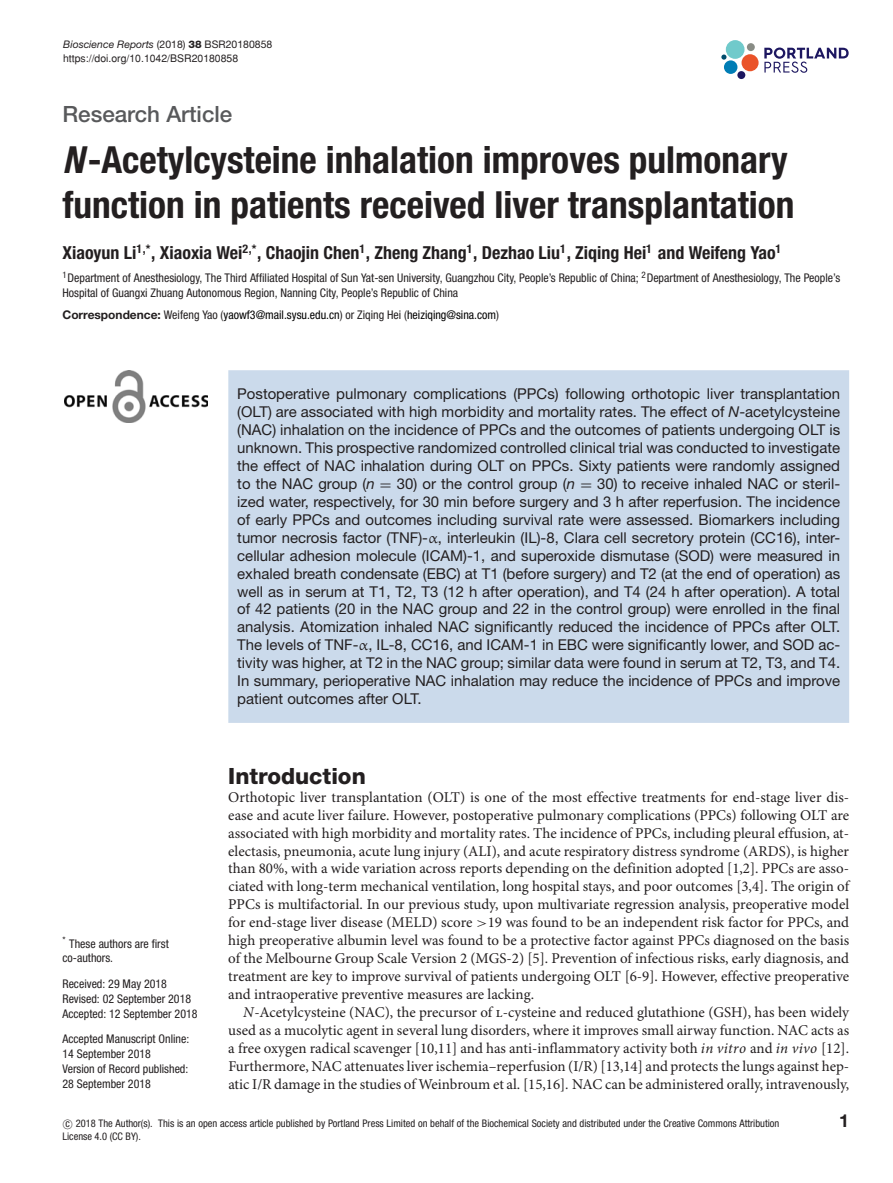
<style>
.page{position:relative;width:893px;height:1183px;background:#fff}
.page>*{position:absolute;margin:0;border:0;box-sizing:border-box;transform-origin:0 0}
.t1{font:700 condensed 37.35px/44.8px "Helvetica Neue LT Std";color:#231f20}
.t2{font:500 22.35px "Helvetica Neue LT Std";color:#58595b}
.t3{font:800 22.35px "Helvetica Neue LT Std";color:#231f20}
.t4{font:700 condensed 18px "Helvetica Neue LT Std";color:#231f20}
.t5{font:700 18px "Helvetica Neue LT Std";color:#231f20}
.t6{font:15px/18px "Minion Pro";color:#231f20;text-align:justify}
.t7{font:15px/18px "Helvetica Neue LT Std";color:#231f20;text-align:justify}
.t8{font:condensed 12px/15px "Helvetica Neue LT Std";color:#231f20}
.t9{font:condensed 12px "Helvetica Neue LT Std";color:#000}
.t10{font:condensed 10.5px/13.5px "Helvetica Neue LT Std";color:#231f20}
.t11{font:italic 10.5px "Helvetica Neue LT Std";color:#231f20}
.t12{font:10.5px "Helvetica";color:#231f20}
.s1{font-style:normal}
.s2{font-weight:800;font-style:normal}
.s3{font-style:italic}
.s4{font-weight:700;font-stretch:normal;color:#231f20}
.s5{color:#231f20}
.s6{font-family:"MTSY"}
.s7{font-family:"EURM10"}
.s8{font-family:"RMTMI"}
.s9{font-family:"CMSY10";font-stretch:normal}
</style>
<div class="page">
<svg style="left:764px;top:48px;width:85px;height:25px"></svg>
<div style="left:726px;top:40px;width:18px;height:19px;background:#70cacb;border-radius:50%"></div>
<div style="left:741px;top:54px;width:18px;height:17px;background:#ea5329;border-radius:50%"></div>
<div style="left:724px;top:60px;width:13px;height:14px;background:#007db5;border-radius:50%"></div>
<div style="left:737px;top:71px;width:8px;height:8px;background:#1d1760;border-radius:50%"></div>
<div style="left:747px;top:43px;width:8px;height:8px;background:#888c85;border-radius:50%"></div>
<svg style="left:721px;top:54px;width:5px;height:6px"></svg>
<img style="left:65px;top:370px;width:143px;height:52px">
<div style="left:228px;top:370px;width:621px;height:352px;background:#cbdaeb"></div>
<p class="t11" style="left:63px;top:40px;width:211px">Bioscience Reports <span class="s1">(2018)</span> <span class="s2">38</span> <span class="s1">BSR20180858</span></p>
<p class="t12" style="left:63px;top:54px;width:177px">https://doi.org/10.1042/BSR20180858</p>
<h2 class="t2" style="left:62px;top:106px;width:171px">Research Article</h2>
<h1 class="t1" style="left:62px;top:140px;width:733px"><span class="s3">N</span>-Acetylcysteine inhalation improves pulmonary function in patients received liver transplantation</h1>
<p class="t4" style="left:62px;top:246px;width:720px">Xiaoyun Li<sup>1,*</sup>, Xiaoxia Wei<sup>2,*</sup>, Chaojin Chen<sup>1</sup>, Zheng Zhang<sup>1</sup>, Dezhao Liu<sup>1</sup>, Ziqing Hei<sup>1</sup> and Weifeng Yao<sup>1</sup></p>
<p class="t8" style="left:62px;top:271px;width:779px"><sup>1</sup>Department of Anesthesiology, The Third Affiliated Hospital of Sun Yat-sen University, Guangzhou City, People’s Republic of China; <sup>2</sup>Department of Anesthesiology, The People’s<br>Hospital of Guangxi Zhuang Autonomous Region, Nanning City, People’s Republic of China</p>
<p class="t9" style="left:62px;top:310px;width:438px"><span class="s4">Correspondence:</span> <span class="s5">Weifeng Yao (</span>yaowf3@mail.sysu.edu.cn<span class="s5">) or Ziqing Hei (</span>heiziqing@sina.com<span class="s5">)</span></p>
<p class="t7" style="left:237px;top:386px;width:604px">Postoperative pulmonary complications (PPCs) following orthotopic liver transplantation (OLT) are associated with high morbidity and mortality rates. The effect of <span class="s3">N</span>-acetylcysteine (NAC) inhalation on the incidence of PPCs and the outcomes of patients undergoing OLT is unknown. This prospective randomized controlled clinical trial was conducted to investigate the effect of NAC inhalation during OLT on PPCs. Sixty patients were randomly assigned to the NAC group (<span class="s3">n</span> <span class="s6">=</span> 30) or the control group (<span class="s3">n</span> <span class="s6">=</span> 30) to receive inhaled NAC or steril&shy;ized water, respectively, for 30 min before surgery and 3 h after reperfusion. The incidence of early PPCs and outcomes including survival rate were assessed. Biomarkers including tumor necrosis factor (TNF)-<span class="s7">α</span>, interleukin (IL)-8, Clara cell secretory protein (CC16), inter&shy;cellular adhesion molecule (ICAM)-1, and superoxide dismutase (SOD) were measured in exhaled breath condensate (EBC) at T1 (before surgery) and T2 (at the end of operation) as well as in serum at T1, T2, T3 (12 h after operation), and T4 (24 h after operation). A total of 42 patients (20 in the NAC group and 22 in the control group) were enrolled in the final analysis. Atomization inhaled NAC significantly reduced the incidence of PPCs after OLT.<br>The levels of TNF-<span class="s7">α</span>, IL-8, CC16, and ICAM-1 in EBC were significantly lower, and SOD ac&shy;tivity was higher, at T2 in the NAC group; similar data were found in serum at T2, T3, and T4.<br>In summary, perioperative NAC inhalation may reduce the incidence of PPCs and improve patient outcomes after OLT.</p>
<h2 class="t3" style="left:228px;top:767px;width:139px">Introduction</h2>
<p class="t6" style="left:228px;top:789px;width:622px">Orthotopic liver transplantation (OLT) is one of the most effective treatments for end-stage liver dis&shy;ease and acute liver failure. However, postoperative pulmonary complications (PPCs) following OLT are associated with high morbidity and mortality rates. The incidence of PPCs, including pleural effusion, at&shy;electasis, pneumonia, acute lung injury (ALI), and acute respiratory distress syndrome (ARDS), is higher than 80%, with a wide variation across reports depending on the definition adopted [1,2]. PPCs are asso&shy;ciated with long-term mechanical ventilation, long hospital stays, and poor outcomes [3,4]. The origin of PPCs is multifactorial. In our previous study, upon multivariate regression analysis, preoperative model for end-stage liver disease (MELD) score <span class="s8">&gt;</span>19 was found to be an independent risk factor for PPCs, and high preoperative albumin level was found to be a protective factor against PPCs diagnosed on the basis of the Melbourne Group Scale Version 2 (MGS-2) [5]. Prevention of infectious risks, early diagnosis, and treatment are key to improve survival of patients undergoing OLT [6-9]. However, effective preoperative and intraoperative preventive measures are lacking.</p>
<p class="t6" style="left:228px;top:1004px;width:622px;text-indent:15px"><span class="s3">N</span>-Acetylcysteine (NAC), the precursor of l-cysteine and reduced glutathione (GSH), has been widely used as a mucolytic agent in several lung disorders, where it improves small airway function. NAC acts as a free oxygen radical scavenger [10,11] and has anti-inflammatory activity both <span class="s3">in vitro</span> and <span class="s3">in vivo</span> [12].<br>Furthermore, NAC attenuates liver ischemia–reperfusion (I/R) [13,14] and protects the lungs against hep&shy;atic I/R damage in the studies of Weinbroum et al. [15,16]<span class="s3">.</span> NAC can be administered orally, intravenously,</p>
<p class="t10" style="left:62px;top:1117px;width:718px"><span class="s9">-</span>c 2018 The Author(s). This is an open access article published by Portland Press Limited on behalf of the Biochemical Society and distributed under the Creative Commons Attribution<br>License 4.0 (CC BY).</p>
<p class="t5" style="left:839px;top:1113px;width:11px">1</p>
<p class="t8" style="left:62px;top:936px;width:108px"><sup>*</sup> These authors are first co-authors.</p>
<p class="t8" style="left:62px;top:976px;width:137px">Received: 29 May 2018<br>Revised: 02 September 2018<br>Accepted: 12 September 2018</p>
<p class="t8" style="left:62px;top:1032px;width:128px">Accepted Manuscript Online:<br>14 September 2018<br>Version of Record published:<br>28 September 2018</p>
</div>
